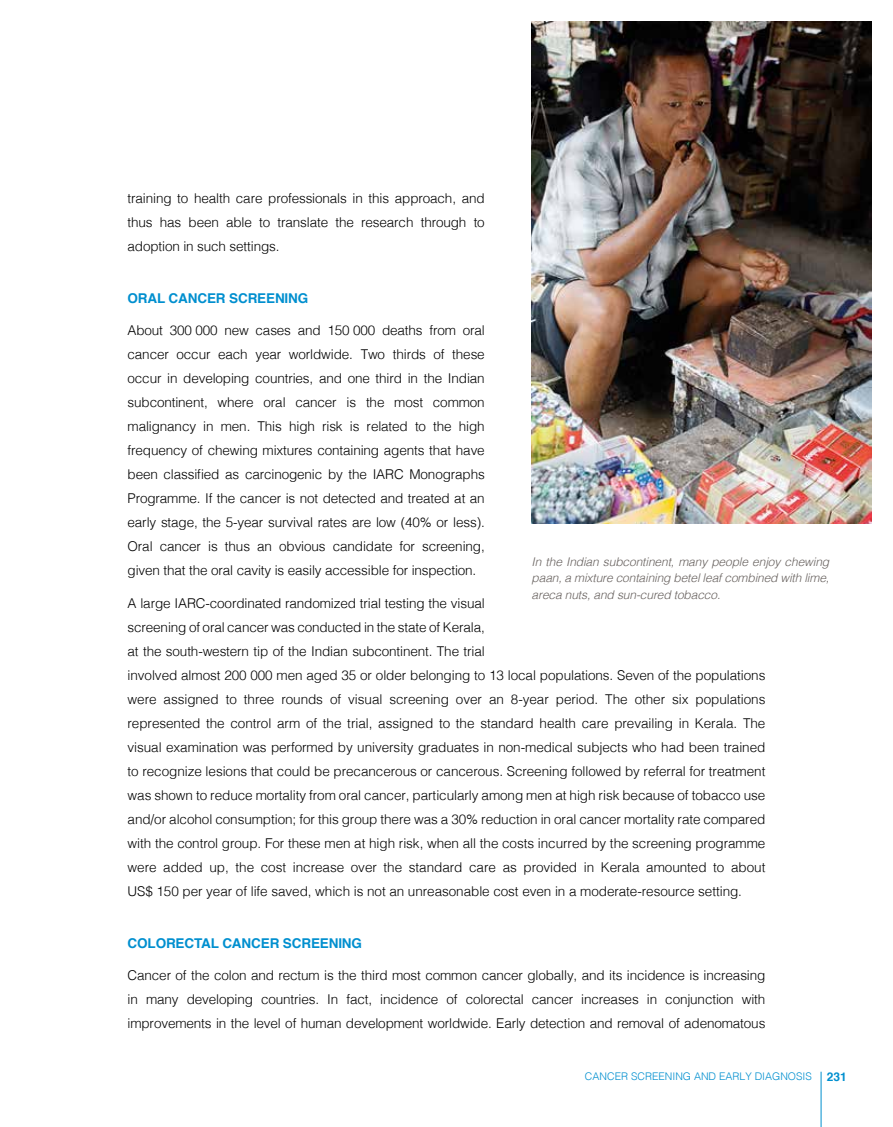
<style>
.page{position:relative;width:893px;height:1127px;background:#fff}
.page>*{position:absolute;margin:0;border:0;box-sizing:border-box;transform-origin:0 0}
.t1{font:300 13.5px/24px "Helvetica";letter-spacing:-.005em;color:#000;text-align:justify}
.t2{font:700 13.5px "Helvetica";letter-spacing:-.01em;color:#008fcf}
.t3{font:italic 300 12px/16.5px "Helvetica";letter-spacing:-.01em;color:#66605d;text-align:justify}
.t4{font:700 12px "Helvetica";color:#008fcf}
.t5{font:300 10.5px "Helvetica";color:#008fcf}
</style>
<div class="page">
<img style="left:532px;top:21px;width:340px;height:502px">
<hr style="left:821px;top:1071px;width:1px;height:56px;background:#008fcf">
<p class="t1" style="left:128px;top:185px;width:359px">training to health care professionals in this approach, and thus has been able to translate the research through to adoption in such settings.</p>
<p class="t2" style="left:128px;top:287px;width:182px">ORAL CANCER SCREENING</p>
<p class="t1" style="left:128px;top:318px;width:359px">About 300 000 new cases and 150 000 deaths from oral cancer occur each year worldwide. Two thirds of these occur in developing countries, and one third in the Indian subcontinent, where oral cancer is the most common malignancy in men. This high risk is related to the high frequency of chewing mixtures containing agents that have been classified as carcinogenic by the IARC Monographs Programme. If the cancer is not detected and treated at an early stage, the 5-year survival rates are low (40% or less).<br>Oral cancer is thus an obvious candidate for screening, given that the oral cavity is easily accessible for inspection.</p>
<p class="t1" style="left:128px;top:590px;width:639px;text-align:left">A large IARC-coordinated randomized trial testing the visual<br>screening of oral cancer was conducted in the state of Kerala,<br>at the south-western tip of the Indian subcontinent. The trial<br>involved almost 200 000 men aged 35 or older belonging to 13 local populations. Seven of the populations were assigned to three rounds of visual screening over an 8-year period. The other six populations represented the control arm of the trial, assigned to the standard health care prevailing in Kerala. The visual examination was performed by university graduates in non-medical subjects who had been trained to recognize lesions that could be precancerous or cancerous. Screening followed by referral for treatment was shown to reduce mortality from oral cancer, particularly among men at high risk because of tobacco use and/or alcohol consumption; for this group there was a 30% reduction in oral cancer mortality rate compared with the control group. For these men at high risk, when all the costs incurred by the screening programme were added up, the cost increase over the standard care as provided in Kerala amounted to about US$ 150 per year of life saved, which is not an unreasonable cost even in a moderate-resource setting.</p>
<p class="t2" style="left:128px;top:932px;width:236px">COLORECTAL CANCER SCREENING</p>
<p class="t1" style="left:128px;top:962px;width:639px">Cancer of the colon and rectum is the third most common cancer globally, and its incidence is increasing in many developing countries. In fact, incidence of colorectal cancer increases in conjunction with improvements in the level of human development worldwide. Early detection and removal of adenomatous</p>
<p class="t3" style="left:532px;top:552px;width:299px">In the Indian subcontinent, many people enjoy chewing paan, a mixture containing betel leaf combined with lime, areca nuts, and sun-cured tobacco.</p>
<p class="t5" style="left:585px;top:1067px;width:228px">CANCER SCREENING AND EARLY DIAGNOSIS</p>
<p class="t4" style="left:827px;top:1067px;width:22px">231</p>
</div>
